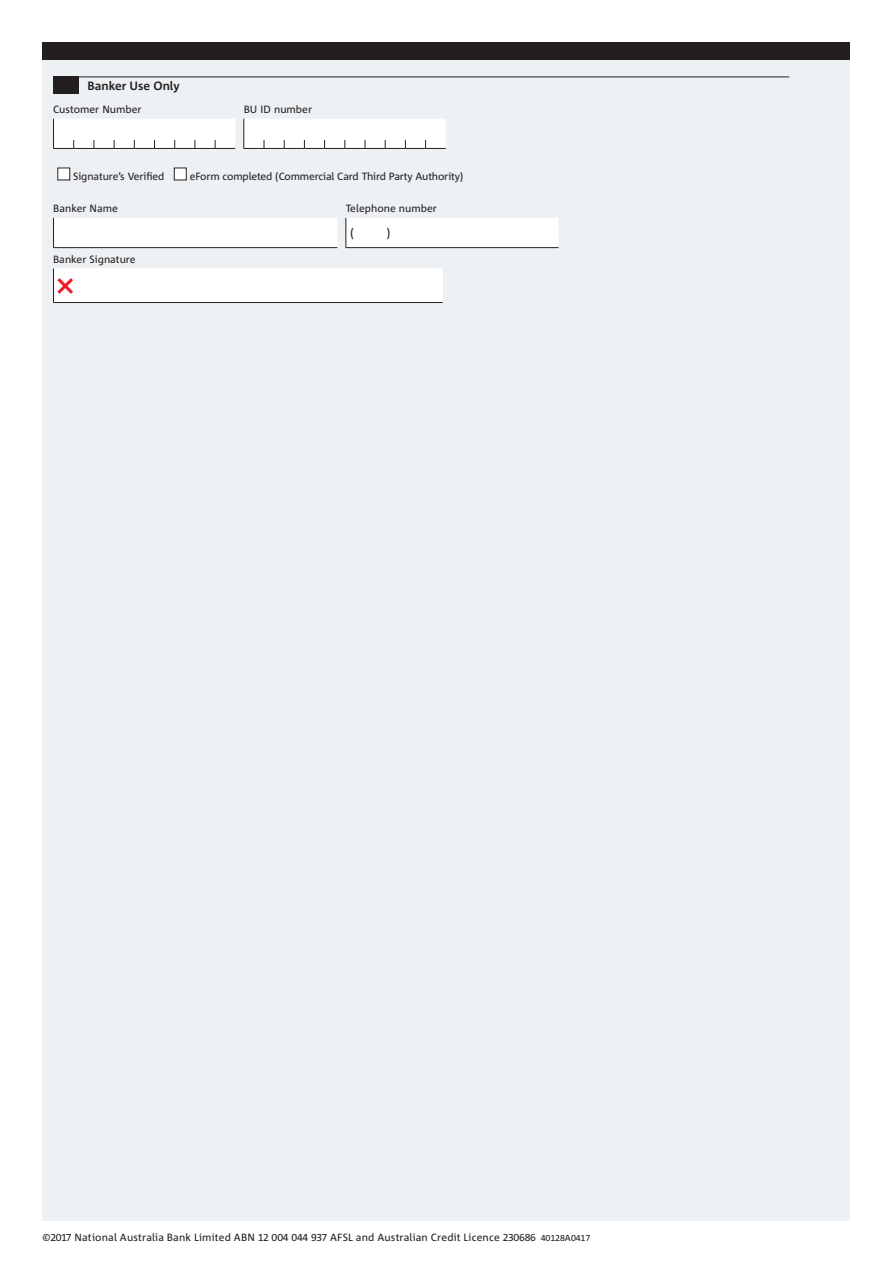
<style>
.page{position:relative;width:893px;height:1263px;background:#fff}
.page>*{position:absolute;margin:0;border:0;box-sizing:border-box;transform-origin:0 0}
.t1{font:700 12px "Corpid";color:#231f20}
.t2{font:12px "Corpid";color:#231f20}
.t3{font:10.5px "Corpid";color:#231f20}
.s1{font-family:"Corpid Caps"}
.s2{font-family:"Corpid Caps";font-size:9px}
</style>
<div class="page">
<div style="left:43px;top:43px;width:807px;height:1177px;background:#edf1f3"></div>
<div style="left:43px;top:43px;width:807px;height:17px;background:#231f20"></div>
<svg style="left:53px;top:77px;width:35px;height:17px"></svg>
<hr style="left:88px;top:77px;width:701px;height:1px;background:#231f20">
<svg style="left:53px;top:119px;width:393px;height:30px"></svg>
<div style="left:58px;top:168px;width:12px;height:12px;background:#fff"></div>
<div style="left:174px;top:168px;width:12px;height:12px;background:#fff"></div>
<div style="left:174px;top:168px;width:13px;height:12px;border:1px solid #231f20"></div>
<div style="left:53px;top:218px;width:505px;height:30px;background:#fff"></div>
<hr style="left:345px;top:247px;width:213px;height:1px;background:#231f20">
<div style="left:54px;top:268px;width:389px;height:34px;background:#fff"></div>
<hr style="left:53px;top:302px;width:390px;height:1px;background:#231f20">
<hr style="left:53px;top:268px;width:1px;height:34px;background:#231f20">
<svg style="left:57px;top:278px;width:16px;height:16px"></svg>
<p class="t1" style="left:88px;top:80px;width:94px">Banker Use Only</p>
<p class="t3" style="left:53px;top:103px;width:90px">Customer Number</p>
<p class="t3" style="left:244px;top:103px;width:70px">BU ID number</p>
<p class="t3" style="left:73px;top:171px;width:93px">Signature’s Verified</p>
<p class="t3" style="left:190px;top:171px;width:275px">eForm completed (Commercial Card Third Party Authority)</p>
<p class="t3" style="left:53px;top:202px;width:66px">Banker Name</p>
<p class="t3" style="left:346px;top:202px;width:93px">Telephone number</p>
<p class="t2" style="left:350px;top:226px;width:6px">(</p>
<p class="t2" style="left:387px;top:226px;width:6px">)</p>
<p class="t3" style="left:53px;top:253px;width:84px">Banker Signature</p>
<p class="t3" style="left:43px;top:1232px;width:549px">©<span class="s1">2017</span> National Australia Bank Limited ABN <span class="s1">12 004 044 937</span> AFSL and Australian Credit Licence <span class="s1">230686</span> <span class="s2">40128A0417</span></p>
</div>
